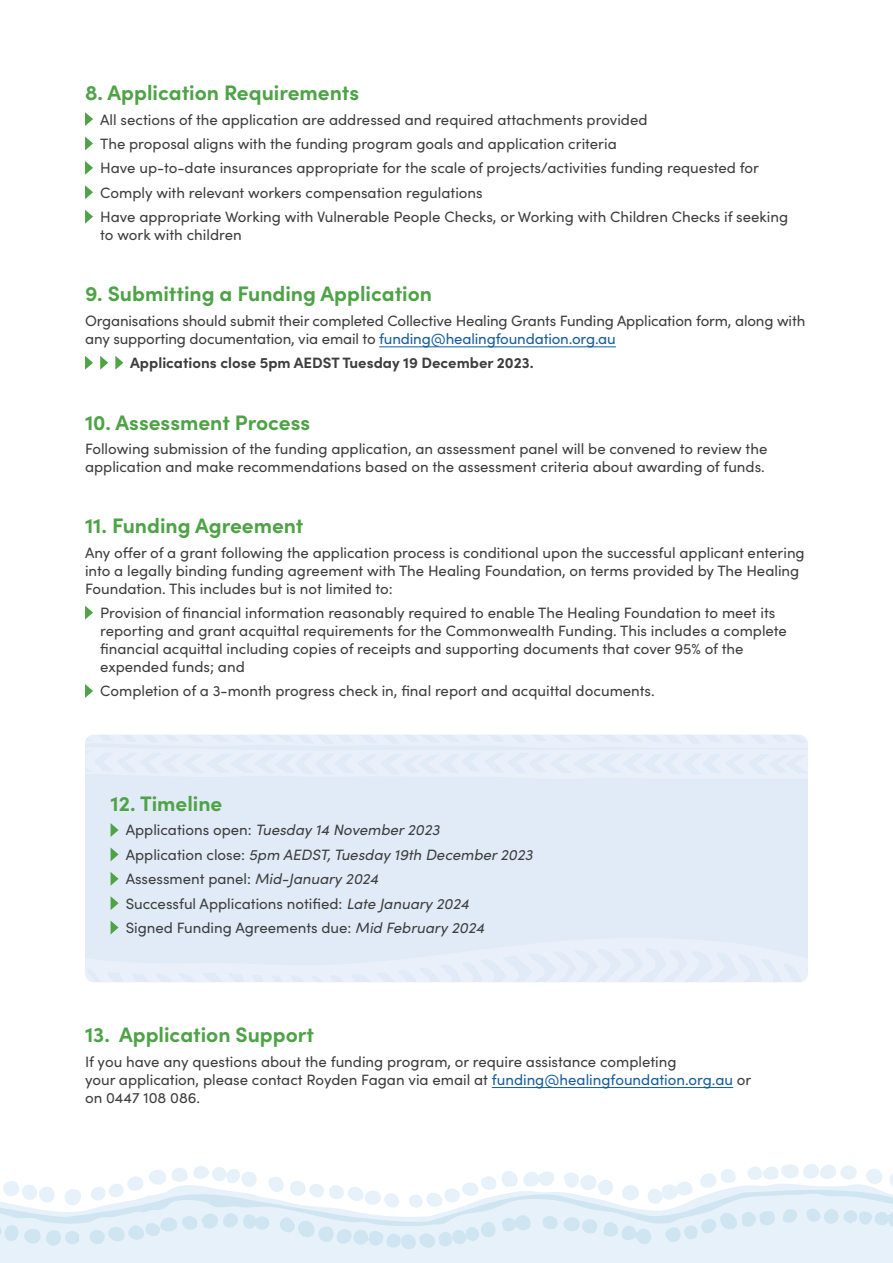
<style>
.page{position:relative;width:893px;height:1263px;background:#fff}
.page>*{position:absolute;margin:0;border:0;box-sizing:border-box;transform-origin:0 0}
.Paragraph_Style_1{font:700 21px "Sofia Pro";color:#4ea346}
.bodycopy{font:15px/18px "Sofia Pro";color:#3e3e3f}
.bodycopy-2{font:italic 15px "Sofia Pro";color:#3e3e3f}
.bodycopy-3{font:700 15px "Sofia Pro";color:#3e3e3f}
.s1{color:#175d9e}
.s2{font-style:normal}
.s3{font-style:italic}
</style>
<div class="page">
<svg style="left:3px;top:1164px;width:890px;height:24px"></svg>
<svg style="left:0;top:1188px;width:893px;height:75px;background:#e4f0f8"></svg>
<hr style="left:379px;top:346px;width:237px;height:1px;background:#175d9e">
<hr style="left:492px;top:1087px;width:241px;height:1px;background:#175d9e">
<svg style="left:85px;top:112px;width:8px;height:14px"></svg>
<svg style="left:85px;top:137px;width:8px;height:13px"></svg>
<svg style="left:85px;top:161px;width:8px;height:14px"></svg>
<svg style="left:85px;top:185px;width:8px;height:14px"></svg>
<svg style="left:85px;top:210px;width:8px;height:14px"></svg>
<svg style="left:85px;top:356px;width:8px;height:14px"></svg>
<svg style="left:100px;top:356px;width:8px;height:14px"></svg>
<svg style="left:115px;top:356px;width:8px;height:14px"></svg>
<svg style="left:85px;top:606px;width:8px;height:13px"></svg>
<svg style="left:85px;top:684px;width:8px;height:14px"></svg>
<div style="left:85px;top:735px;width:723px;height:247px;background:#e1ebf7;border-radius:9px"></div>
<svg style="left:111px;top:823px;width:8px;height:14px"></svg>
<svg style="left:111px;top:848px;width:8px;height:13px"></svg>
<svg style="left:111px;top:872px;width:8px;height:14px"></svg>
<svg style="left:111px;top:896px;width:8px;height:14px"></svg>
<svg style="left:111px;top:921px;width:5px;height:4px"></svg>
<svg style="left:85px;top:734px;width:722px;height:8px"></svg>
<p class="Paragraph_Style_1" style="left:85px;top:77px;width:276px">8. Application Requirements</p>
<p class="bodycopy" style="left:100px;top:109px;width:549px">All sections of the application are addressed and required attachments provided</p>
<p class="bodycopy" style="left:100px;top:134px;width:518px">The proposal aligns with the funding program goals and application criteria</p>
<p class="bodycopy" style="left:100px;top:158px;width:660px">Have up-to-date insurances appropriate for the scale of projects/activities funding requested for</p>
<p class="bodycopy" style="left:100px;top:183px;width:384px">Comply with relevant workers compensation regulations</p>
<p class="bodycopy" style="left:100px;top:207px;width:689px">Have appropriate Working with Vulnerable People Checks, or Working with Children Checks if seeking to work with children</p>
<p class="Paragraph_Style_1" style="left:85px;top:278px;width:349px">9. Submitting a Funding Application</p>
<p class="bodycopy" style="left:85px;top:311px;width:722px">Organisations should submit their completed Collective Healing Grants Funding Application form, along with any supporting documentation, via email to <span class="s1">funding@healingfoundation.org.au</span></p>
<p class="bodycopy-3" style="left:130px;top:351px;width:405px">Applications close 5pm AEDST Tuesday 19 December 2023.</p>
<p class="Paragraph_Style_1" style="left:85px;top:406px;width:227px">10. Assessment Process</p>
<p class="bodycopy" style="left:85px;top:439px;width:684px">Following submission of the funding application, an assessment panel will be convened to review the application and make recommendations based on the assessment criteria about awarding of funds.</p>
<p class="Paragraph_Style_1" style="left:85px;top:510px;width:220px">11. Funding Agreement</p>
<p class="bodycopy" style="left:85px;top:543px;width:721px">Any offer of a grant following the application process is conditional upon the successful applicant entering into a legally binding funding agreement with The Healing Foundation, on terms provided by The Healing<br>Foundation. This includes but is not limited to:</p>
<p class="bodycopy" style="left:100px;top:603px;width:688px">Provision of financial information reasonably required to enable The Healing Foundation to meet its reporting and grant acquittal requirements for the Commonwealth Funding. This includes a complete financial acquittal including copies of receipts and supporting documents that cover 95% of the expended funds; and</p>
<p class="bodycopy" style="left:100px;top:681px;width:556px">Completion of a 3-month progress check in, final report and acquittal documents.</p>
<p class="Paragraph_Style_1" style="left:111px;top:787px;width:113px">12. Timeline</p>
<p class="bodycopy-2" style="left:126px;top:819px;width:315px"><span class="s2">Applications open:</span> Tuesday 14 November 2023</p>
<p class="bodycopy-2" style="left:126px;top:844px;width:408px"><span class="s2">Application close:</span> 5pm AEDST, Tuesday 19th December 2023</p>
<p class="bodycopy" style="left:126px;top:869px;width:254px">Assessment panel: <span class="s3">Mid-January 2024</span></p>
<p class="bodycopy" style="left:126px;top:893px;width:345px">Successful Applications notified: <span class="s3">Late January 2024</span></p>
<p class="bodycopy" style="left:126px;top:918px;width:360px">Signed Funding Agreements due: <span class="s3">Mid February 2024</span></p>
<p class="Paragraph_Style_1" style="left:85px;top:1018px;width:230px">13. Application Support</p>
<p class="bodycopy" style="left:85px;top:1051px;width:668px">If you have any questions about the funding program, or require assistance completing<br>your application, please contact Royden Fagan via email at <span class="s1">funding@healingfoundation.org.au</span> or on 0447 108 086.</p>
</div>
